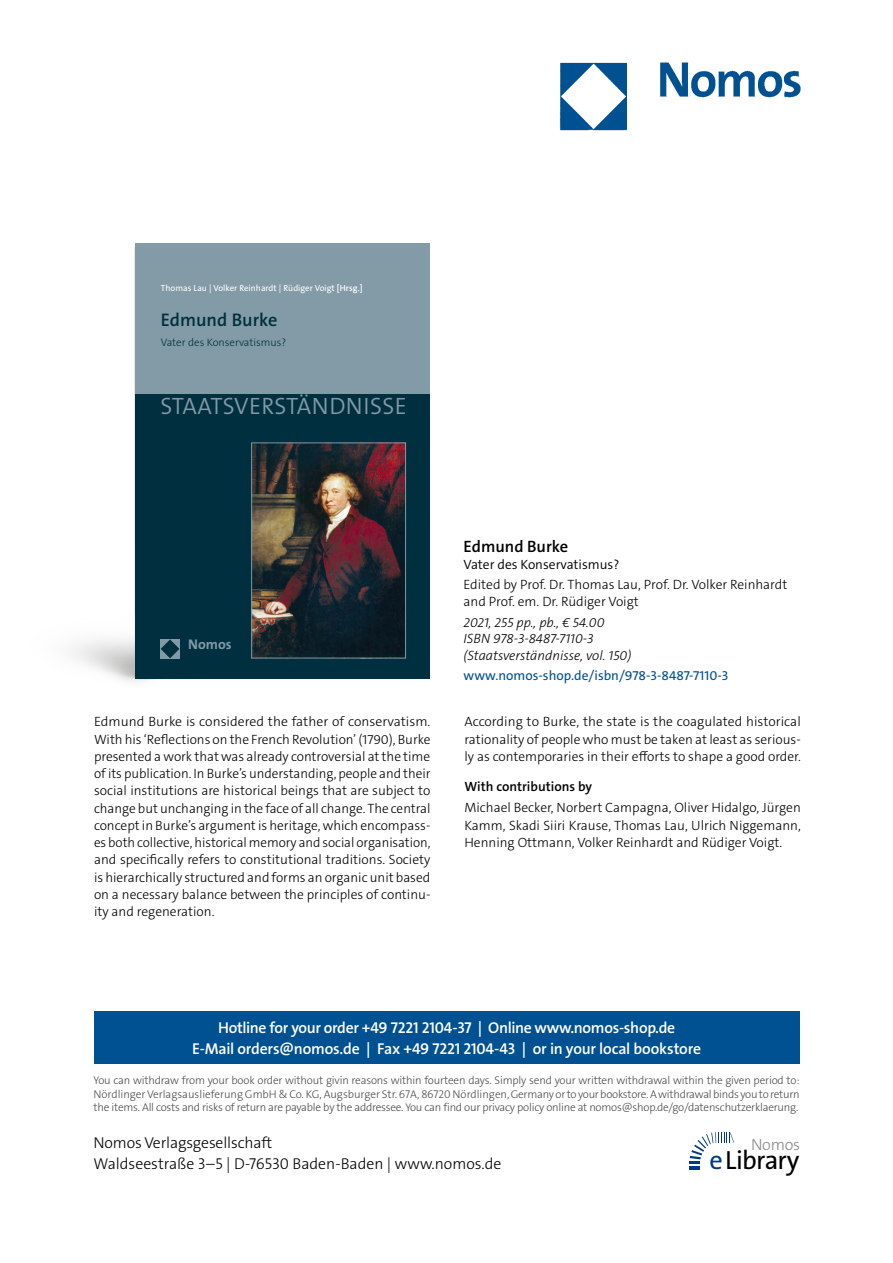
<style>
.page{position:relative;width:893px;height:1263px;background:#fff}
.page>*{position:absolute;margin:0;border:0;box-sizing:border-box;transform-origin:0 0}
.t1{font:26.4px "The Sans Os F";letter-spacing:-.03em;color:#000}
.t2{font:300 23.7px "The Sans Os F";letter-spacing:.01em;color:#819aa5}
.t3{font:600 18.3px "The Sans Os F";color:#00303f}
._001_Buchtitel{font:600 16.5px "The Sans C5";color:#000}
.t4{font:300 16.2px "The Sans Os F";letter-spacing:-.02em;color:#87888a}
.t5{font:600 15.75px/21px "The Sans Os F";letter-spacing:-.02em;color:#fff;text-align:center}
.t6{font:300 15.75px/21px "The Sans Os F";color:#000}
.t7{font:700 14.1px "The Sans Os F";color:#819aa5}
._005_FließtextENGLIS{font:300 13.5px/17.2px "The Sans C5";color:#000;text-align:justify}
._003_Autor{font:300 13.5px/16.5px "The Sans C5";color:#000}
._004_Bibilo{font:italic 300 13.5px/16.5px "The Sans C5";color:#000}
.www_link{font:13.5px "The Sans C5";color:#005192}
._002_Untertitel{font:300 13.5px "The Sans C5";color:#000}
._005_FließtextENGLIS-2{font:600 13.5px "The Sans C5";color:#000}
.t8{font:300 11.25px/13.5px "The Sans Os F";letter-spacing:-.02em;color:#4b4b4d;text-align:justify}
.t9{font:300 10.8px "The Sans Os F";color:#00303f}
.t10{font:8.85px "The Sans Os F";color:#fff}
.s1{font-weight:600}
.s2{color:#003882}
</style>
<div class="page">
<div style="left:94px;top:1011px;width:705px;height:52px;background:#005192"></div>
<hr style="left:689px;top:1166px;width:11px;height:4px;background:#003882">
<svg style="left:689px;top:1132px;width:45px;height:32px"></svg>
<img style="left:559px;top:62px;width:242px;height:69px">
<div style="left:135px;top:243px;width:295px;height:436px;background:#829ba6"></div>
<div style="left:135px;top:394px;width:295px;height:285px;background:#00303f"></div>
<div style="left:160px;top:639px;width:20px;height:19px;background:#819aa5"></div>
<svg style="left:161px;top:639px;width:18px;height:19px"></svg>
<img style="left:253px;top:445px;width:151px;height:211px">
<div style="left:251px;top:443px;width:155px;height:215px;border:1px solid #819aa5"></div>
<p class="t10" style="left:161px;top:282px;width:203px">Thomas Lau | Volker Reinhardt | Rüdiger Voigt <span class="s1">[Hrsg.]</span></p>
<h3 class="t3" style="left:161px;top:308px;width:118px">Edmund Burke</h3>
<p class="t9" style="left:161px;top:335px;width:127px">Vater des Konservatismus?</p>
<h2 class="t2" style="left:160px;top:391px;width:248px">STAATSVERSTÄNDNISSE</h2>
<p class="t7" style="left:188px;top:635px;width:45px">Nomos</p>
<p class="_001_Buchtitel" style="left:463px;top:536px;width:106px">Edmund Burke</p>
<p class="_002_Untertitel" style="left:463px;top:555px;width:157px">Vater des Konservatismus?</p>
<p class="_003_Autor" style="left:463px;top:577px;width:325px">Edited by Prof. Dr. Thomas Lau, Prof. Dr. Volker Reinhardt and Prof. em. Dr. Rüdiger Voigt</p>
<p class="_004_Bibilo" style="left:463px;top:614px;width:169px">2021, 255 pp., pb., € 54.00<br>ISBN 978-3-8487-7110-3 (Staatsverständnisse, vol. 150)</p>
<p class="www_link" style="left:463px;top:667px;width:266px">www.nomos-shop.de/isbn/978-3-8487-7110-3</p>
<p class="_005_FließtextENGLIS" style="left:94px;top:713px;width:338px">Edmund Burke is considered the father of conservatism.<br>With his ‘Reflections on the French Revolution’ (1790), Burke presented a work that was already controversial at the time of its publication. In Burke’s understanding, people and their social institutions are historical beings that are subject to change but unchanging in the face of all change. The central concept in Burke’s argument is heritage, which encompass&shy;es both collective, historical memory and social organisation, and specifically refers to constitutional traditions. Society is hierarchically structured and forms an organic unit based on a necessary balance between the principles of continu&shy;ity and regeneration.</p>
<p class="_005_FließtextENGLIS" style="left:464px;top:713px;width:338px">According to Burke, the state is the coagulated historical rationality of people who must be taken at least as serious&shy;ly as contemporaries in their efforts to shape a good order.</p>
<p class="_005_FließtextENGLIS-2" style="left:464px;top:777px;width:129px">With contributions by</p>
<p class="_005_FließtextENGLIS" style="left:464px;top:799px;width:338px">Michael Becker, Norbert Campagna, Oliver Hidalgo, Jürgen Kamm, Skadi Siiri Krause, Thomas Lau, Ulrich Niggemann, Henning Ottmann, Volker Reinhardt and Rüdiger Voigt.</p>
<p class="t5" style="left:192px;top:1017px;width:510px">Hotline for your order +49 7221 2104-37 | Online www.nomos-shop.de<br>E-Mail orders@nomos.de | Fax +49 7221 2104-43 | or in your local bookstore</p>
<p class="t8" style="left:94px;top:1074px;width:708px">You can withdraw from your book order without givin reasons within fourteen days. Simply send your written withdrawal within the given period to:<br>Nördlinger Verlagsauslieferung GmbH &amp; Co. KG, Augsburger Str. 67A, 86720 Nördlingen, Germany or to your bookstore. A withdrawal binds you to return the items. All costs and risks of return are payable by the addressee. You can find our privacy policy online at nomos@shop.de/go/datenschutzerklaerung.</p>
<p class="t6" style="left:94px;top:1133px;width:409px">Nomos Verlagsgesellschaft<br>Waldseestraße 3–5 | D-76530 Baden-Baden | www.nomos.de</p>
<p class="t4" style="left:751px;top:1134px;width:51px">Nomos</p>
<h1 class="t1" style="left:709px;top:1143px;width:91px"><span class="s2">e</span>Library</h1>
</div>
